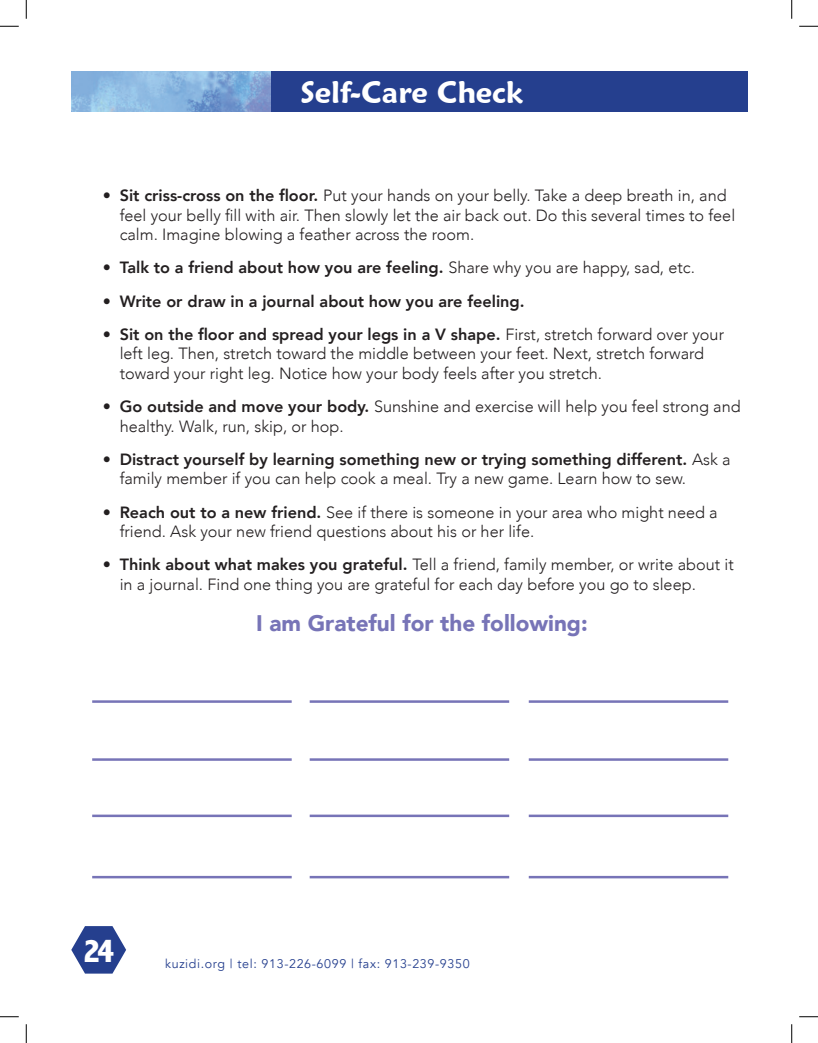
<style>
.page{position:relative;width:818px;height:1043px;background:#fff}
.page>*{position:absolute;margin:0;border:0;box-sizing:border-box;transform-origin:0 0}
.t1{font:800 condensed 33.75px "Abadi";color:#fff}
.t2{font:600 30px "Maiandra GD";color:#fff}
.t3{font:900 22.5px "Avenir";color:#7774b7}
.t4{font:300 16.25px/19.5px "Avenir";color:#231f20}
.t5{font:800 16.25px/19.5px "Avenir";color:#231f20}
.t6{font:12.5px "Avenir";letter-spacing:.05em;color:#253f8e}
.s1{font-weight:800}
.s2{font-weight:300}
</style>
<div class="page">
<div style="left:71px;top:71px;width:676px;height:41px;background:#253f8e"></div>
<img style="left:71px;top:71px;width:200px;height:41px">
<svg style="left:71px;top:926px;width:55px;height:47px"></svg>
<hr style="left:92px;top:700px;width:200px;height:2px;background:#7774b7">
<hr style="left:92px;top:758px;width:200px;height:2px;background:#7774b7">
<hr style="left:92px;top:814px;width:200px;height:3px;background:#7774b7">
<hr style="left:92px;top:875px;width:200px;height:3px;background:#7774b7">
<hr style="left:310px;top:700px;width:199px;height:2px;background:#7774b7">
<hr style="left:310px;top:758px;width:199px;height:2px;background:#7774b7">
<hr style="left:310px;top:814px;width:199px;height:3px;background:#7774b7">
<hr style="left:310px;top:875px;width:199px;height:3px;background:#7774b7">
<hr style="left:528px;top:700px;width:200px;height:2px;background:#7774b7">
<hr style="left:528px;top:758px;width:200px;height:2px;background:#7774b7">
<hr style="left:528px;top:814px;width:200px;height:3px;background:#7774b7">
<hr style="left:528px;top:875px;width:200px;height:3px;background:#7774b7">
<svg style="left:0;top:25px;width:19px;height:2px"></svg>
<svg style="left:799px;top:25px;width:19px;height:2px"></svg>
<svg style="left:0;top:1016px;width:19px;height:1px"></svg>
<svg style="left:799px;top:1016px;width:19px;height:1px"></svg>
<svg style="left:25px;top:0;width:2px;height:19px"></svg>
<svg style="left:25px;top:1024px;width:2px;height:18px"></svg>
<svg style="left:791px;top:0;width:1px;height:19px"></svg>
<svg style="left:791px;top:1024px;width:1px;height:18px"></svg>
<h2 class="t2" style="left:301px;top:74px;width:224px">Self-Care Check</h2>
<p class="t4" style="left:120px;top:186px;width:617px;text-indent:-17px"><span class="s1">• Sit criss-cross on the floor.</span> Put your hands on your belly. Take a deep breath in, and feel your belly fill with air. Then slowly let the air back out. Do this several times to feel calm. Imagine blowing a feather across the room.</p>
<p class="t5" style="left:103px;top:258px;width:593px">• Talk to a friend about how you are feeling. <span class="s2">Share why you are happy, sad, etc.</span></p>
<p class="t5" style="left:103px;top:291px;width:423px">• Write or draw in a journal about how you are feeling.</p>
<p class="t4" style="left:120px;top:324px;width:606px;text-indent:-17px"><span class="s1">• Sit on the floor and spread your legs in a V shape.</span> First, stretch forward over your left leg. Then, stretch toward the middle between your feet. Next, stretch forward toward your right leg. Notice how your body feels after you stretch.</p>
<p class="t4" style="left:120px;top:397px;width:622px;text-indent:-17px"><span class="s1">• Go outside and move your body.</span> Sunshine and exercise will help you feel strong and healthy. Walk, run, skip, or hop.</p>
<p class="t5" style="left:120px;top:449px;width:612px;text-indent:-17px">• Distract yourself by learning something new or trying something different. <span class="s2">Ask a family member if you can help cook a meal. Try a new game. Learn how to sew.</span></p>
<p class="t4" style="left:120px;top:502px;width:599px;text-indent:-17px"><span class="s1">• Reach out to a new friend.</span> See if there is someone in your area who might need a friend. Ask your new friend questions about his or her life.</p>
<p class="t4" style="left:120px;top:555px;width:615px;text-indent:-17px"><span class="s1">• Think about what makes you grateful.</span> Tell a friend, family member, or write about it in a journal. Find one thing you are grateful for each day before you go to sleep.</p>
<h3 class="t3" style="left:256px;top:603px;width:333px">I am Grateful for the following:</h3>
<h1 class="t1" style="left:83px;top:931px;width:33px">24</h1>
<p class="t6" style="left:165px;top:956px;width:306px">kuzidi.org | tel: 913-226-6099 | fax: 913-239-9350</p>
</div>
